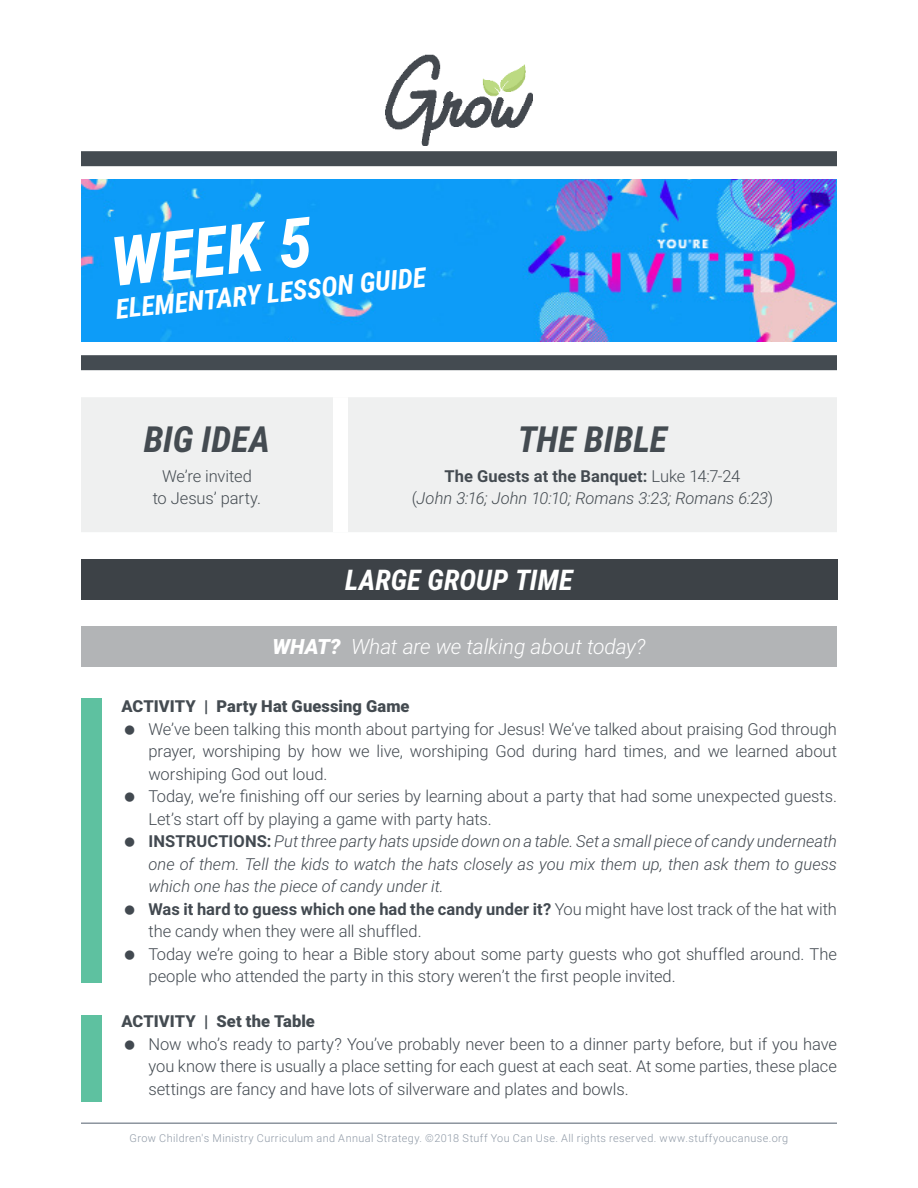
<style>
.page{position:relative;width:918px;height:1188px;background:#fff}
.page>*{position:absolute;margin:0;border:0;box-sizing:border-box;transform-origin:0 0}
.t1{font:italic 700 68.25px "Roboto Condensed";color:#fff}
.t2{font:italic 700 36px "Roboto Condensed";color:#444b51}
.t3{font:italic 700 28.5px "Roboto Condensed";letter-spacing:.01em;color:#fff}
.t4{font:italic 700 27.3px "Roboto Condensed";color:#fff}
.t5{font:italic 300 21px "Roboto";letter-spacing:-.005em;color:#fff}
.t6{font:300 16.5px/22.5px "Roboto";letter-spacing:-.005em;color:#424950}
.t7{font:italic 300 16.5px/22.5px "Roboto";color:#444b51;text-align:center}
.t8{font:900 16.5px "Roboto";letter-spacing:.005em;color:#444b51}
.t9{font:300 16.5px/22.5px "Roboto";letter-spacing:-.005em;color:#444b51;text-align:center}
.t10{font:300 10.8px "Roboto";letter-spacing:.04em;color:#8f99a6}
.s1{font-weight:700;font-style:normal}
.s2{font-style:normal}
.s3{font-weight:900}
.s4{font-weight:700}
.s5{font-style:italic}
</style>
<div class="page">
<img style="left:81px;top:180px;width:756px;height:162px">
<div style="left:81px;top:559px;width:756px;height:41px;background:#3d4247"></div>
<div style="left:81px;top:627px;width:756px;height:40px;background:#b2b4b6"></div>
<hr style="left:81px;top:1122px;width:756px;height:2px;background:#8c949e">
<img style="left:385px;top:54px;width:148px;height:91px">
<div style="left:81px;top:151px;width:756px;height:15px;background:#444b51"></div>
<div style="left:81px;top:355px;width:756px;height:15px;background:#444b51"></div>
<div style="left:81px;top:699px;width:20px;height:284px;background:#5ec1a0"></div>
<div style="left:81px;top:397px;width:756px;height:135px;background:#eff0f0"></div>
<div style="left:333px;top:397px;width:15px;height:135px;background:#fff"></div>
<div style="left:81px;top:1015px;width:20px;height:87px;background:#5ec1a0"></div>
<h1 class="t1" style="left:107px;top:223px;width:204px;rotate:-6deg">WEEK 5</h1>
<h3 class="t4" style="left:114px;top:294px;width:313px;rotate:-6deg">ELEMENTARY LESSON GUIDE</h3>
<h2 class="t2" style="left:144px;top:419px;width:128px">BIG IDEA</h2>
<p class="t9" style="left:153px;top:466px;width:110px">We’re invited<br>to Jesus’ party.</p>
<h2 class="t2" style="left:518px;top:419px;width:151px">THE BIBLE</h2>
<p class="t7" style="left:412px;top:466px;width:363px"><span class="s1">The Guests at the Banquet:</span> <span class="s2">Luke 14:7-24<br>(</span>John 3:16; John 10:10; Romans 3:23; Romans 6:23<span class="s2">)</span></p>
<h3 class="t3" style="left:345px;top:564px;width:229px">LARGE GROUP TIME</h3>
<p class="t5" style="left:272px;top:637px;width:375px"><span class="s3">WHAT?</span> What are we talking about today?</p>
<p class="t8" style="left:122px;top:700px;width:290px">ACTIVITY | Party Hat Guessing Game</p>
<p class="t6" style="left:148px;top:719px;width:690px">We’ve been talking this month about partying for Jesus! We’ve talked about praising God through prayer, worshiping by how we live, worshiping God during hard times, and we learned about worshiping God out loud.<br>Today, we’re finishing off our series by learning about a party that had some unexpected guests.<br>Let’s start off by playing a game with party hats.<br><span class="s4">INSTRUCTIONS:</span> <span class="s5">Put three party hats upside down on a table. Set a small piece of candy underneath one of them. Tell the kids to watch the hats closely as you mix them up, then ask them to guess which one has the piece of candy under it.<br></span><span class="s4">Was it hard to guess which one had the candy under it?</span> You might have lost track of the hat with the candy when they were all shuffled.<br>Today we’re going to hear a Bible story about some party guests who got shuffled around. The people who attended the party in this story weren’t the first people invited.</p>
<p class="t8" style="left:122px;top:1015px;width:195px">ACTIVITY | Set the Table</p>
<p class="t6" style="left:148px;top:1034px;width:690px;text-align:justify">Now who’s ready to party? You’ve probably never been to a dinner party before, but if you have you know there is usually a place setting for each guest at each seat. At some parties, these place settings are fancy and have lots of silverware and plates and bowls.</p>
<p class="t10" style="left:130px;top:1134px;width:660px">Grow Children's Ministry Curriculum and Annual Strategy. ©2018 Stuff You Can Use. All rights reserved. www.stuffyoucanuse.org</p>
</div>
